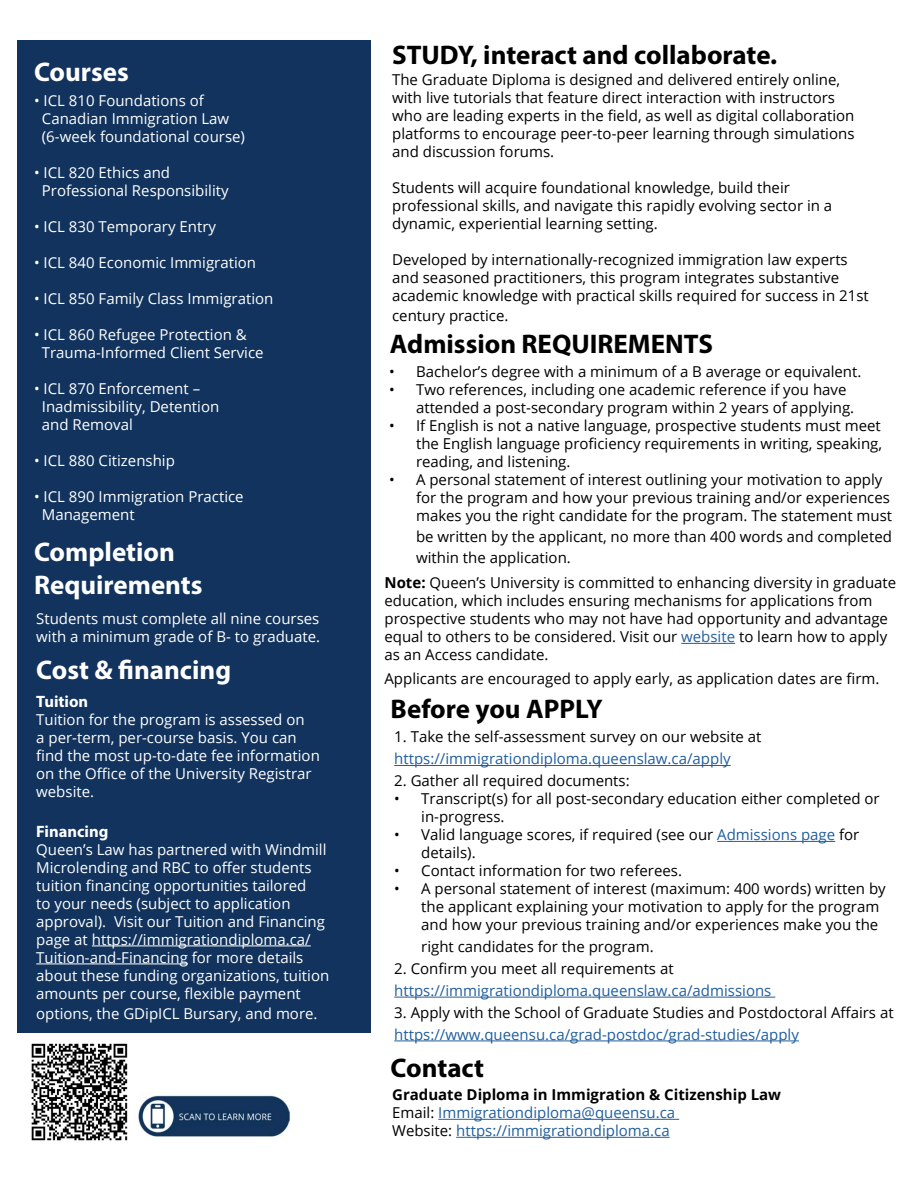
<style>
.page{position:relative;width:918px;height:1188px;background:#fff}
.page>*{position:absolute;margin:0;border:0;box-sizing:border-box;transform-origin:0 0}
.t1{font:700 27px "Myriad Pro";color:#000}
.t2{font:700 27px/32.4px "Myriad Pro";color:#fff}
.t3{font:700 16.5px "Myriad Pro";color:#fff}
.t4{font:15px/18px "Open Sans";color:#000}
.t5{font:15px/18px "Open Sans";color:#fff}
.t6{font:15px/18px "Open Sans";color:#215e9e}
.s1{font-weight:700}
.s2{color:#215e9e}
.s3{font-weight:700;color:#000}
.s4{color:#000}
</style>
<div class="page">
<div style="left:18px;top:40px;width:353px;height:993px;background:#11335d"></div>
<hr style="left:92px;top:946px;width:219px;height:1px;background:#fff">
<hr style="left:36px;top:964px;width:152px;height:1px;background:#fff">
<hr style="left:394px;top:765px;width:337px;height:1px;background:#215e9e">
<hr style="left:717px;top:841px;width:118px;height:1px;background:#215e9e">
<hr style="left:394px;top:997px;width:381px;height:1px;background:#215e9e">
<hr style="left:394px;top:1041px;width:405px;height:1px;background:#215e9e">
<hr style="left:438px;top:1119px;width:241px;height:1px;background:#215e9e">
<hr style="left:456px;top:1137px;width:214px;height:1px;background:#215e9e">
<img style="left:31px;top:1043px;width:97px;height:98px">
<img style="left:138px;top:1095px;width:152px;height:42px">
<hr style="left:681px;top:643px;width:54px;height:1px;background:#215e9e">
<h1 class="t2" style="left:34px;top:55px;width:96px">Courses</h1>
<p class="t5" style="left:42px;top:91px;width:205px;text-indent:-8px">• ICL 810 Foundations of<br>Canadian Immigration Law (6-week foundational course)</p>
<p class="t5" style="left:42px;top:163px;width:188px;text-indent:-8px">• ICL 820 Ethics and<br>Professional Responsibility</p>
<p class="t5" style="left:34px;top:217px;width:183px">• ICL 830 Temporary Entry</p>
<p class="t5" style="left:34px;top:253px;width:224px">• ICL 840 Economic Immigration</p>
<p class="t5" style="left:34px;top:289px;width:241px">• ICL 850 Family Class Immigration</p>
<p class="t5" style="left:42px;top:325px;width:223px;text-indent:-8px">• ICL 860 Refugee Protection &amp;<br>Trauma-Informed Client Service</p>
<p class="t5" style="left:42px;top:379px;width:179px;text-indent:-8px">• ICL 870 Enforcement –<br>Inadmissibility, Detention and Removal</p>
<p class="t5" style="left:34px;top:451px;width:142px">• ICL 880 Citizenship</p>
<p class="t5" style="left:42px;top:487px;width:203px;text-indent:-8px">• ICL 890 Immigration Practice<br>Management</p>
<h1 class="t2" style="left:34px;top:535px;width:170px">Completion<br>Requirements</h1>
<p class="t5" style="left:36px;top:609px;width:285px">Students must complete all nine courses with a minimum grade of B- to graduate.</p>
<h1 class="t2" style="left:36px;top:653px;width:196px">Cost &amp; financing</h1>
<p class="t3" style="left:36px;top:691px;width:54px">Tuition</p>
<p class="t5" style="left:36px;top:710px;width:285px">Tuition for the program is assessed on<br>a per-term, per-course basis. You can find the most up-to-date fee information on the Office of the University Registrar website.</p>
<p class="t3" style="left:36px;top:820px;width:74px">Financing</p>
<p class="t5" style="left:36px;top:840px;width:295px">Queen’s Law has partnered with Windmill Microlending and RBC to offer students tuition financing opportunities tailored<br>to your needs (subject to application approval). Visit our Tuition and Financing page at https://immigrationdiploma.ca/ Tuition-and-Financing for more details about these funding organizations, tuition amounts per course, flexible payment</p>
<p class="t5" style="left:36px;top:1004px;width:283px">options, the GDipICL Bursary, and more.</p>
<h1 class="t1" style="left:392px;top:37px;width:387px">STUDY, interact and collaborate.</h1>
<p class="t4" style="left:392px;top:70px;width:464px">The Graduate Diploma is designed and delivered entirely online, with live tutorials that feature direct interaction with instructors who are leading experts in the field, as well as digital collaboration platforms to encourage peer-to-peer learning through simulations and discussion forums.</p>
<p class="t4" style="left:392px;top:178px;width:442px">Students will acquire foundational knowledge, build their professional skills, and navigate this rapidly evolving sector in a dynamic, experiential learning setting.</p>
<p class="t4" style="left:392px;top:250px;width:478px">Developed by internationally-recognized immigration law experts and seasoned practitioners, this program integrates substantive academic knowledge with practical skills required for success in 21st</p>
<p class="t4" style="left:392px;top:306px;width:118px">century practice.</p>
<h1 class="t1" style="left:390px;top:326px;width:325px">Admission REQUIREMENTS</h1>
<p class="t4" style="left:389px;top:362px;width:474px">• Bachelor’s degree with a minimum of a B average or equivalent.</p>
<p class="t4" style="left:416px;top:380px;width:440px;text-indent:-27px">• Two references, including one academic reference if you have attended a post-secondary program within 2 years of applying.</p>
<p class="t4" style="left:416px;top:416px;width:468px;text-align:justify;text-indent:-27px">• If English is not a native language, prospective students must meet the English language proficiency requirements in writing, speaking, reading, and listening.</p>
<p class="t4" style="left:416px;top:470px;width:478px;text-indent:-27px">• A personal statement of interest outlining your motivation to apply for the program and how your previous training and/or experiences makes you the right candidate for the program. The statement must</p>
<p class="t4" style="left:416px;top:525px;width:477px;line-height:21px">be written by the applicant, no more than 400 words and completed within the application.</p>
<p class="t4" style="left:384px;top:573px;width:513px"><span class="s1">Note:</span> Queen’s University is committed to enhancing diversity in graduate education, which includes ensuring mechanisms for applications from prospective students who may not have had opportunity and advantage equal to others to be considered. Visit our <span class="s2">website</span> to learn how to apply as an Access candidate.</p>
<p class="t4" style="left:384px;top:669px;width:497px">Applicants are encouraged to apply early, as application dates are firm.</p>
<h1 class="t1" style="left:391px;top:692px;width:214px">Before you APPLY</h1>
<p class="t4" style="left:394px;top:728px;width:369px">1. Take the self-assessment survey on our website at</p>
<p class="t6" style="left:394px;top:750px;width:338px">https://immigrationdiploma.queenslaw.ca/apply</p>
<p class="t4" style="left:394px;top:771px;width:237px">2. Gather all required documents:</p>
<p class="t4" style="left:421px;top:789px;width:460px;text-indent:-27px">• Transcript(s) for all post-secondary education either completed or in-progress.</p>
<p class="t4" style="left:421px;top:825px;width:440px;text-indent:-27px">• Valid language scores, if required (see our <span class="s2">Admissions page</span> for details).</p>
<p class="t4" style="left:394px;top:861px;width:289px">• Contact information for two referees.</p>
<p class="t4" style="left:421px;top:879px;width:466px;text-indent:-27px">• A personal statement of interest (maximum: 400 words) written by the applicant explaining your motivation to apply for the program and how your previous training and/or experiences make you the</p>
<p class="t4" style="left:421px;top:937px;width:234px">right candidates for the program.</p>
<p class="t4" style="left:394px;top:959px;width:281px">2. Confirm you meet all requirements at</p>
<p class="t6" style="left:394px;top:981px;width:379px">https://immigrationdiploma.queenslaw.ca/admissions</p>
<p class="t4" style="left:394px;top:1003px;width:501px">3. Apply with the School of Graduate Studies and Postdoctoral Affairs at</p>
<p class="t6" style="left:394px;top:1025px;width:406px">https://www.queensu.ca/grad-postdoc/grad-studies/apply</p>
<h1 class="t1" style="left:391px;top:1050px;width:95px">Contact</h1>
<p class="t6" style="left:392px;top:1085px;width:390px"><span class="s3">Graduate Diploma in Immigration &amp; Citizenship Law<br></span><span class="s4">Email:</span> Immigrationdiploma@queensu.ca<br><span class="s4">Website:</span> https://immigrationdiploma.ca</p>
</div>
